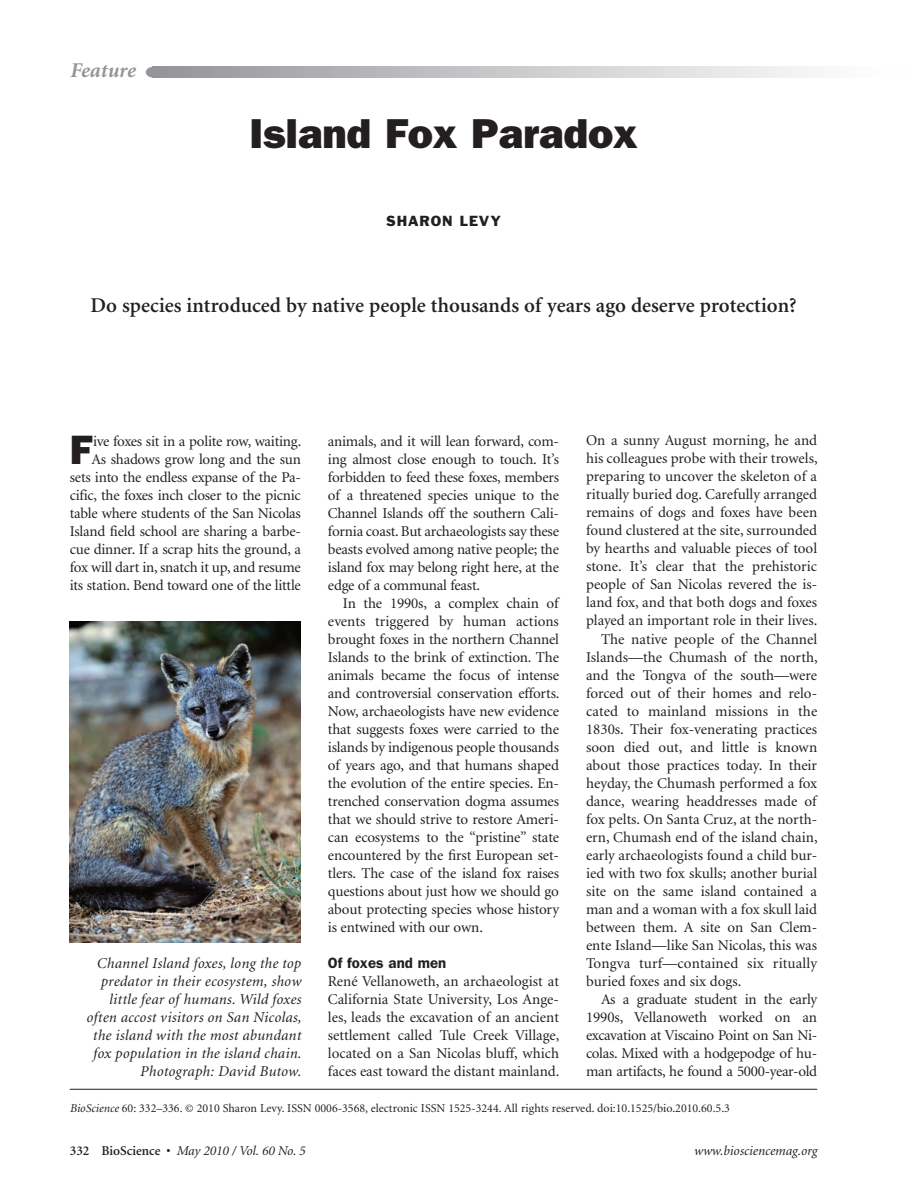
<style>
.page{position:relative;width:905px;height:1202px;background:#fff}
.page>*{position:absolute;margin:0;border:0;box-sizing:border-box;transform-origin:0 0}
.t1{font:800 42px "Franklin Gothic";color:#231f20}
.t2{font:800 41.25px "Franklin Gothic";color:#231f20}
.t3{font:600 21px "Minion";color:#231f20}
.t4{font:italic 700 21px "Minion";letter-spacing:-.005em;color:#939598}
.t5{font:15px/18px "Minion";letter-spacing:-.01em;color:#231f20;text-align:right}
.t6{font:italic 15px/18px "Minion";letter-spacing:.02em;color:#231f20;text-align:right}
.t7{font:15px "Minion";letter-spacing:.01em;color:#231f20}
.t8{font:italic 13.5px "Minion";color:#231f20}
.t9{font:13.5px "Franklin Gothic";letter-spacing:.065em;color:#231f20}
.t10{font:12px "Minion";color:#231f20}
.s1{font-family:"Franklin Gothic";font-weight:600}
.s2{font-style:italic}
.s3{font-weight:600;font-style:normal}
</style>
<div class="page">
<svg style="left:155px;top:67px;width:656px;height:10px"></svg>
<div style="left:146px;top:67px;width:13px;height:10px;background:#939598;border-radius:50%"></div>
<hr style="left:70px;top:1089px;width:747px;height:1px;background:#231f20">
<img style="left:70px;top:621px;width:231px;height:321px">
<p class="t4" style="left:70px;top:60px;width:67px">Feature</p>
<p class="t1" style="left:249px;top:109px;width:390px">Island Fox Paradox</p>
<p class="t9" style="left:386px;top:213px;width:116px">SHARON LEVY</p>
<p class="t3" style="left:91px;top:294px;width:707px">Do species introduced by native people thousands of years ago deserve protection?</p>
<p class="t5" style="left:586px;top:432px;width:232px">On a sunny August morning, he and</p>
<p class="t5" style="left:586px;top:450px;width:233px">his colleagues probe with their trowels,</p>
<p class="t5" style="left:586px;top:468px;width:232px">preparing to uncover the skeleton of a</p>
<p class="t5" style="left:586px;top:486px;width:233px">ritually buried dog. Carefully arranged</p>
<p class="t5" style="left:586px;top:504px;width:233px">remains of dogs and foxes have been</p>
<p class="t5" style="left:586px;top:522px;width:232px">found clustered at the site, surrounded</p>
<p class="t5" style="left:586px;top:540px;width:232px">by hearths and valuable pieces of tool</p>
<p class="t5" style="left:586px;top:558px;width:232px">stone. It’s clear that the prehistoric</p>
<p class="t5" style="left:586px;top:576px;width:232px">people of San Nicolas revered the is-</p>
<p class="t5" style="left:586px;top:594px;width:232px">land fox, and that both dogs and foxes</p>
<p class="t5" style="left:586px;top:612px;width:233px">played an important role in their lives.</p>
<p class="t5" style="left:601px;top:630px;width:217px">The native people of the Channel</p>
<p class="t5" style="left:586px;top:648px;width:233px">Islands—the Chumash of the north,</p>
<p class="t5" style="left:586px;top:666px;width:232px">and the Tongva of the south—were</p>
<p class="t5" style="left:586px;top:684px;width:232px">forced out of their homes and relo-</p>
<p class="t5" style="left:586px;top:702px;width:233px">cated to mainland missions in the</p>
<p class="t5" style="left:586px;top:720px;width:232px">1830s. Their fox-venerating practices</p>
<p class="t5" style="left:586px;top:738px;width:233px">soon died out, and little is known</p>
<p class="t5" style="left:586px;top:756px;width:232px">about those practices today. In their</p>
<p class="t5" style="left:586px;top:774px;width:232px">heyday, the Chumash performed a fox</p>
<p class="t5" style="left:586px;top:792px;width:232px">dance, wearing headdresses made of</p>
<p class="t5" style="left:586px;top:810px;width:232px">fox pelts. On Santa Cruz, at the north-</p>
<p class="t5" style="left:586px;top:828px;width:233px">ern, Chumash end of the island chain,</p>
<p class="t5" style="left:586px;top:846px;width:232px">early archaeologists found a child bur-</p>
<p class="t5" style="left:586px;top:864px;width:232px">ied with two fox skulls; another burial</p>
<p class="t5" style="left:586px;top:882px;width:232px">site on the same island contained a</p>
<p class="t5" style="left:586px;top:900px;width:232px">man and a woman with a fox skull laid</p>
<p class="t5" style="left:586px;top:918px;width:232px">between them. A site on San Clem-</p>
<p class="t5" style="left:586px;top:936px;width:232px">ente Island—like San Nicolas, this was</p>
<p class="t7" style="left:586px;top:955px;width:232px">Tongva turf—contained six ritually</p>
<p class="t5" style="left:586px;top:972px;width:157px">buried foxes and six dogs.</p>
<p class="t5" style="left:601px;top:990px;width:218px">As a graduate student in the early</p>
<p class="t5" style="left:586px;top:1008px;width:232px">1990s, Vellanoweth worked on an</p>
<p class="t5" style="left:586px;top:1026px;width:232px">excavation at Viscaino Point on San Ni-</p>
<p class="t5" style="left:586px;top:1044px;width:232px">colas. Mixed with a hodgepodge of hu-</p>
<p class="t5" style="left:586px;top:1062px;width:233px">man artifacts, he found a 5000-year-old</p>
<p class="t5" style="left:70px;top:432px;width:233px">ive foxes sit in a polite row, waiting.<br>As shadows grow long and the sun sets into the endless expanse of the Pa&shy;cific, the foxes inch closer to the picnic table where students of the San Nicolas Island field school are sharing a barbe&shy;cue dinner. If a scrap hits the ground, a fox will dart in, snatch it up, and resume its station. Bend toward one of the little</p>
<p class="t5" style="left:328px;top:432px;width:233px">animals, and it will lean forward, com-</p>
<p class="t5" style="left:328px;top:450px;width:232px">ing almost close enough to touch. It’s</p>
<p class="t5" style="left:328px;top:468px;width:232px">forbidden to feed these foxes, members</p>
<p class="t5" style="left:328px;top:486px;width:232px">of a threatened species unique to the</p>
<p class="t5" style="left:328px;top:504px;width:233px">Channel Islands off the southern Cali-</p>
<p class="t5" style="left:328px;top:522px;width:232px">fornia coast. But archaeologists say these</p>
<p class="t5" style="left:328px;top:540px;width:233px">beasts evolved among native people; the</p>
<p class="t5" style="left:328px;top:558px;width:233px">island fox may belong right here, at the</p>
<p class="t5" style="left:328px;top:576px;width:154px">edge of a communal feast.</p>
<p class="t5" style="left:343px;top:594px;width:217px">In the 1990s, a complex chain of</p>
<p class="t5" style="left:328px;top:612px;width:232px">events triggered by human actions</p>
<p class="t5" style="left:328px;top:630px;width:232px">brought foxes in the northern Channel</p>
<p class="t5" style="left:328px;top:648px;width:233px">Islands to the brink of extinction. The</p>
<p class="t5" style="left:328px;top:666px;width:233px">animals became the focus of intense</p>
<p class="t5" style="left:328px;top:684px;width:233px">and controversial conservation efforts.</p>
<p class="t5" style="left:328px;top:702px;width:232px">Now, archaeologists have new evidence</p>
<p class="t5" style="left:328px;top:720px;width:232px">that suggests foxes were carried to the</p>
<p class="t5" style="left:328px;top:738px;width:232px">islands by indigenous people thousands</p>
<p class="t5" style="left:328px;top:756px;width:233px">of years ago, and that humans shaped</p>
<p class="t5" style="left:328px;top:774px;width:232px">the evolution of the entire species. En-</p>
<p class="t5" style="left:328px;top:792px;width:233px">trenched conservation dogma assumes</p>
<p class="t5" style="left:328px;top:810px;width:232px">that we should strive to restore Ameri-</p>
<p class="t5" style="left:328px;top:828px;width:232px">can ecosystems to the “pristine” state</p>
<p class="t5" style="left:328px;top:846px;width:233px">encountered by the first European set-</p>
<p class="t5" style="left:328px;top:864px;width:232px">tlers. The case of the island fox raises</p>
<p class="t5" style="left:328px;top:882px;width:232px">questions about just how we should go</p>
<p class="t5" style="left:328px;top:900px;width:232px">about protecting species whose history</p>
<p class="t5" style="left:328px;top:918px;width:156px">is entwined with our own.</p>
<p class="t5" style="left:328px;top:954px;width:233px;text-align:left"><span class="s1">Of foxes and men<br></span>René Vellanoweth, an archaeologist at California State University, Los Ange&shy;les, leads the excavation of an ancient settlement called Tule Creek Village, located on a San Nicolas bluff, which faces east toward the distant mainland.</p>
<p class="t10" style="left:70px;top:1102px;width:661px"><span class="s2">BioScience</span> 60: 332–336. © 2010 Sharon Levy. ISSN 0006-3568, electronic ISSN 1525-3244. All rights reserved. doi:10.1525/bio.2010.60.5.3</p>
<p class="t2" style="left:70px;top:425px;width:24px">F</p>
<p class="t6" style="left:86px;top:954px;width:216px">Channel Island foxes, long the top predator in their ecosystem, show little fear of humans. Wild foxes often accost visitors on San Nicolas, the island with the most abundant fox population in the island chain.<br>Photograph: David Butow.</p>
<p class="t8" style="left:70px;top:1144px;width:237px"><span class="s3">332 BioScience •</span> May 2010 / Vol. 60 No. 5</p>
<p class="t8" style="left:693px;top:1144px;width:125px">www.biosciencemag.org</p>
</div>
